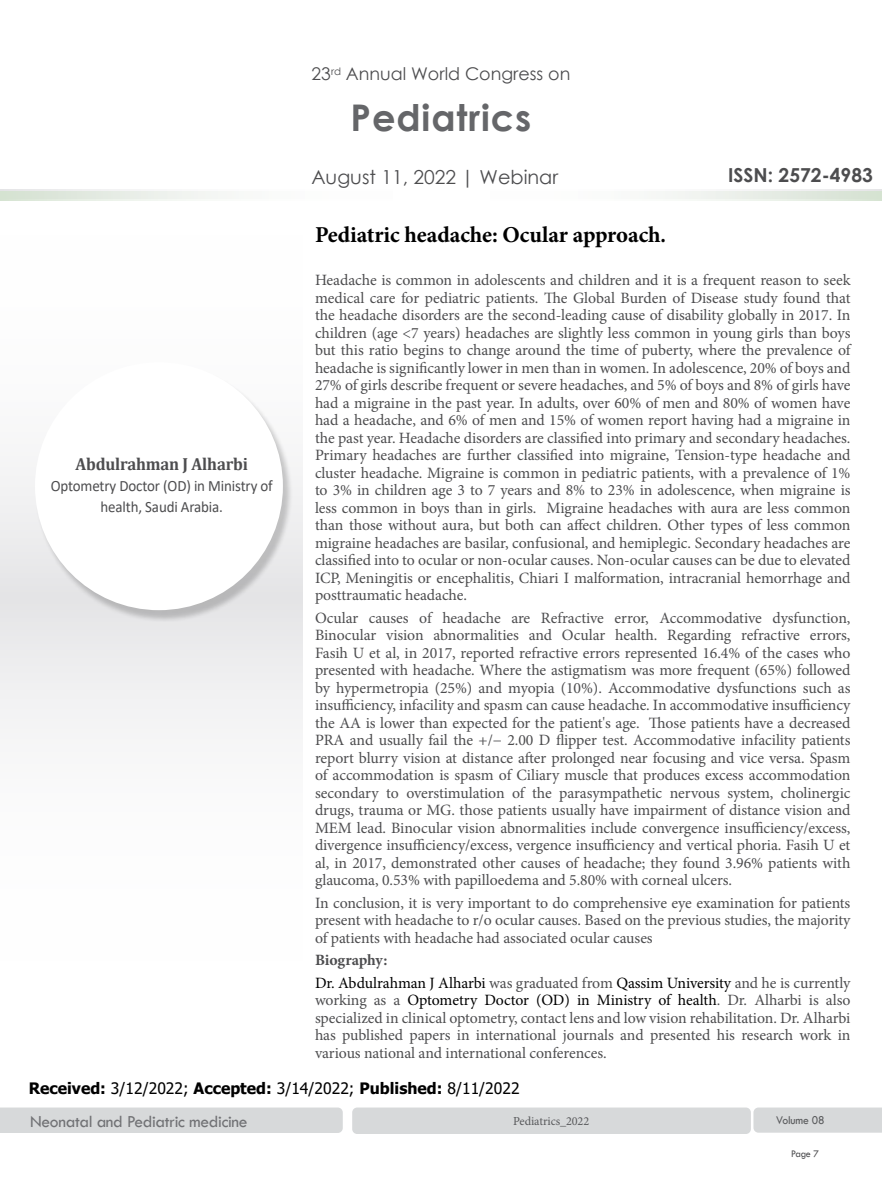
<style>
.page{position:relative;width:882px;height:1197px;background:#fff}
.page>*{position:absolute;margin:0;border:0;box-sizing:border-box;transform-origin:0 0}
.t1{font:700 36.75px "Century Gothic";letter-spacing:.025em;color:#656669}
.t2{font:700 22.75px "Minion Pro";letter-spacing:-.005em;color:#000}
.t3{font:19.25px "Century Gothic";color:#4d4d4f}
.t4{font:700 19.25px "Century Gothic";color:#4d4d4f}
.t5{font:17.5px "Tw Cen";letter-spacing:-.02em;color:#717275}
.t6{font:17.5px "Century Gothic";color:#4d4d4f}
.t7{font:700 17.5px "Cambria";letter-spacing:-.01em;color:#4d4d4f;scale:.95 1}
.t8{font:15.75px/17.5px "Minion Pro";letter-spacing:-.005em;color:#4d4d4f;text-align:justify}
.t9{font:15.75px/22.4px "Minion Pro";letter-spacing:-.005em;color:#000}
.t10{font:15.75px "Tahoma";color:#000}
.t11{font:15.75px/21px "Calibri";letter-spacing:-.01em;color:#4d4d4f;text-align:center;scale:.95 1}
.t12{font:12.25px "Minion Pro";letter-spacing:-.01em;color:#58595b}
.t13{font:12.25px "Tw Cen";letter-spacing:-.01em;color:#58595b;scale:.95 1}
.t14{font:10.5px "Tw Cen";color:#4d4d4f;scale:.95 1}
.s1{font-weight:700;color:#4d4d4f}
.s2{color:#4d4d4f}
.s3{color:#000}
.s4{font-weight:700}
</style>
<div class="page">
<svg style="left:0;top:189px;width:882px;height:3px"></svg>
<div style="left:0;top:597px;width:302px;height:393px;background:linear-gradient(to bottom,#eaeaeb,#fff)"></div>
<div style="left:0;top:205px;width:302px;height:392px;background:linear-gradient(to bottom,#fff,#eaeaeb)"></div>
<div style="left:0;top:1108px;width:343px;height:25px;background:#d7d9da"></div>
<div style="left:352px;top:1108px;width:399px;height:26px;background:#d7d9da;border-radius:5px"></div>
<div style="left:753px;top:1108px;width:129px;height:25px;background:#d7d9da"></div>
<svg style="left:0;top:192px;width:882px;height:9px;fill:#f6f8f5"></svg>
<div style="left:35px;top:364px;width:257px;height:258px;background:#000;opacity:.2"></div>
<div style="left:35px;top:362px;width:248px;height:248px;background:#fff;border-radius:50%"></div>
<p class="t6" style="left:312px;top:62px;width:260px">23<sup>rd</sup> Annual World Congress on</p>
<h1 class="t1" style="left:351px;top:90px;width:182px">Pediatrics</h1>
<p class="t3" style="left:311px;top:164px;width:248px">August 11, 2022 | Webinar</p>
<p class="t4" style="left:728px;top:161px;width:146px">ISSN: 2572-4983</p>
<h2 class="t2" style="left:315px;top:219px;width:353px">Pediatric headache: Ocular approach.</h2>
<p class="t8" style="left:315px;top:272px;width:537px">Headache is common in adolescents and children and it is a frequent reason to seek medical care for pediatric patients. The Global Burden of Disease study found that the headache disorders are the second-leading cause of disability globally in 2017. In children (age &lt;7 years) headaches are slightly less common in young girls than boys but this ratio begins to change around the time of puberty, where the prevalence of headache is significantly lower in men than in women. In adolescence, 20% of boys and 27% of girls describe frequent or severe headaches, and 5% of boys and 8% of girls have had a migraine in the past year. In adults, over 60% of men and 80% of women have had a headache, and 6% of men and 15% of women report having had a migraine in the past year. Headache disorders are classified into primary and secondary headaches.<br>Primary headaches are further classified into migraine, Tension-type headache and cluster headache. Migraine is common in pediatric patients, with a prevalence of 1% to 3% in children age 3 to 7 years and 8% to 23% in adolescence, when migraine is less common in boys than in girls. Migraine headaches with aura are less common than those without aura, but both can affect children. Other types of less common migraine headaches are basilar, confusional, and hemiplegic. Secondary headaches are classified into to ocular or non-ocular causes. Non-ocular causes can be due to elevated ICP, Meningitis or encephalitis, Chiari I malformation, intracranial hemorrhage and posttraumatic headache.</p>
<p class="t8" style="left:315px;top:609px;width:537px">Ocular causes of headache are Refractive error, Accommodative dysfunction, Binocular vision abnormalities and Ocular health. Regarding refractive errors, Fasih U et al, in 2017, reported refractive errors represented 16.4% of the cases who presented with headache. Where the astigmatism was more frequent (65%) followed by hypermetropia (25%) and myopia (10%). Accommodative dysfunctions such as insufficiency, infacility and spasm can cause headache. In accommodative insufficiency the AA is lower than expected for the patient's age. Those patients have a decreased PRA and usually fail the +/− 2.00 D flipper test. Accommodative infacility patients report blurry vision at distance after prolonged near focusing and vice versa. Spasm of accommodation is spasm of Ciliary muscle that produces excess accommodation secondary to overstimulation of the parasympathetic nervous system, cholinergic drugs, trauma or MG. those patients usually have impairment of distance vision and MEM lead. Binocular vision abnormalities include convergence insufficiency/excess, divergence insufficiency/excess, vergence insufficiency and vertical phoria. Fasih U et al, in 2017, demonstrated other causes of headache; they found 3.96% patients with glaucoma, 0.53% with papilloedema and 5.80% with corneal ulcers.</p>
<p class="t8" style="left:315px;top:894px;width:537px">In conclusion, it is very important to do comprehensive eye examination for patients present with headache to r/o ocular causes. Based on the previous studies, the majority of patients with headache had associated ocular causes</p>
<p class="t9" style="left:315px;top:949px;width:537px"><span class="s1">Biography:<br></span>Dr. Abdulrahman J Alharbi <span class="s2">was graduated from</span> Qassim University <span class="s2">and he is currently</span></p>
<p class="t8" style="left:315px;top:992px;width:537px">working as a <span class="s3">Optometry Doctor (OD) in Ministry of health</span>. Dr. Alharbi is also specialized in clinical optometry, contact lens and low vision rehabilitation. Dr. Alharbi has published papers in international journals and presented his research work in various national and international conferences.</p>
<p class="t10" style="left:29px;top:1077px;width:492px"><span class="s4">Received:</span> 3/12/2022; <span class="s4">Accepted:</span> 3/14/2022; <span class="s4">Published:</span> 8/11/2022</p>
<p class="t7" style="left:76px;top:452px;width:183px">Abdulrahman J Alharbi</p>
<p class="t11" style="left:51px;top:475px;width:235px">Optometry Doctor (OD) in Ministry of health, Saudi Arabia.</p>
<p class="t5" style="left:30px;top:1111px;width:219px">Neonatal and Pediatric medicine</p>
<p class="t12" style="left:513px;top:1113px;width:78px">Pediatrics_2022</p>
<p class="t13" style="left:776px;top:1113px;width:53px">Volume 08</p>
<p class="t14" style="left:791px;top:1147px;width:31px">Page 7</p>
</div>
